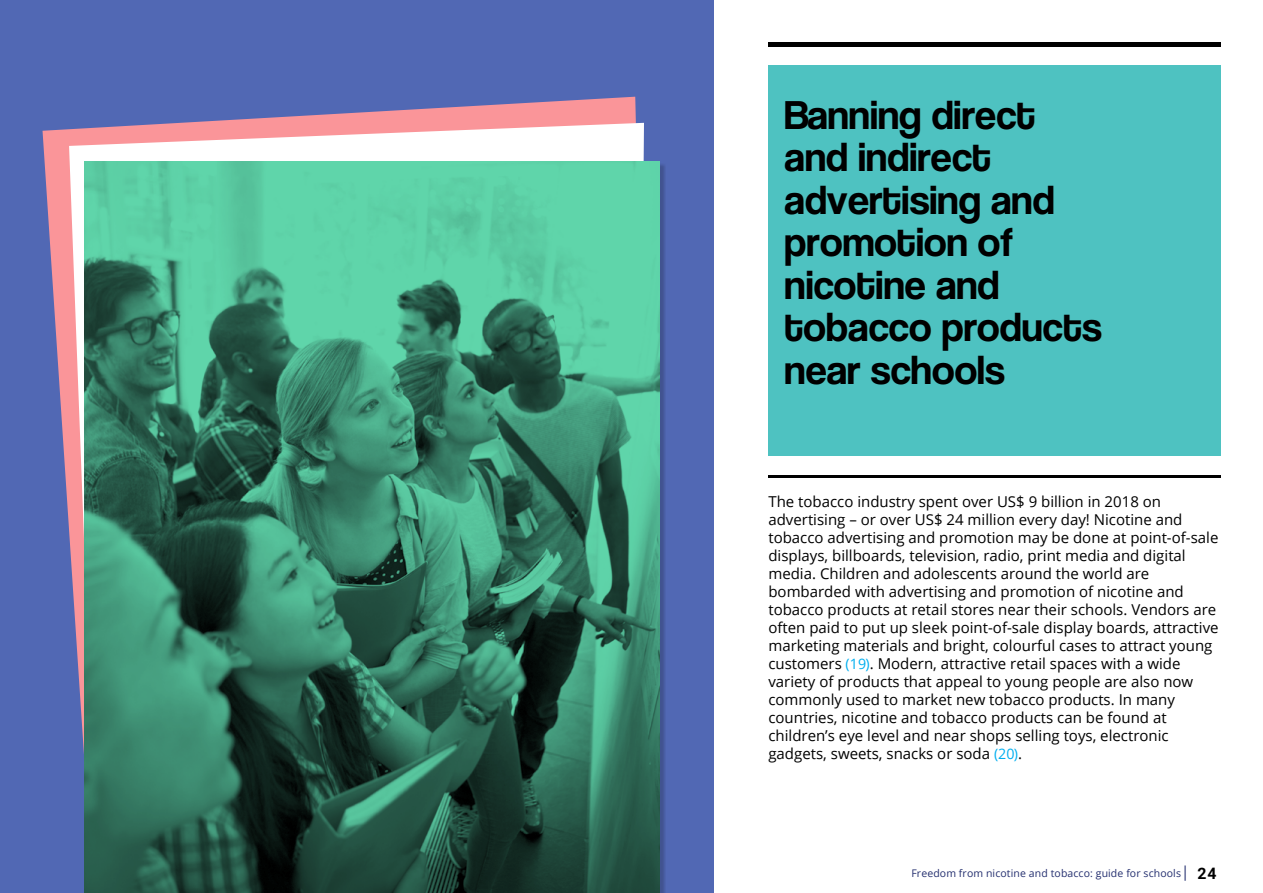
<style>
.page{position:relative;width:1263px;height:893px;background:#fff}
.page>*{position:absolute;margin:0;border:0;box-sizing:border-box;transform-origin:0 0}
.t1{font:42px/42.5px "Coolvetica Rg";color:#000}
.t2{font:15px/18px "Open Sans";color:#000}
.t3{font:10.5px "Open Sans";letter-spacing:.01em;color:#242f6f}
.s1{font-size:14.25px;color:#00aeef}
.s2{font-size:15px}
.s3{font-family:"Roboto";font-weight:700;font-size:15.75px;color:#000}
</style>
<div class="page">
<div style="left:0;top:0;width:713px;height:893px;background:#5168b4"></div>
<svg style="left:43px;top:97px;width:609px;height:431px"></svg>
<svg style="left:69px;top:123px;width:575px;height:631px;background:#efd0d5"></svg>
<svg style="left:84px;top:162px;width:575px;height:731px;background:#398369"></svg>
<div style="left:768px;top:66px;width:452px;height:390px;background:#4ec2c1"></div>
<hr style="left:768px;top:43px;width:452px;height:4px;background:#000">
<hr style="left:768px;top:475px;width:452px;height:2px;background:#000">
<h1 class="t1" style="left:784px;top:93px;width:319px">Banning direct and indirect advertising and promotion of nicotine and tobacco products near schools</h1>
<p class="t2" style="left:768px;top:492px;width:452px">The tobacco industry spent over US$ 9 billion in 2018 on advertising – or over US$ 24 million every day! Nicotine and tobacco advertising and promotion may be done at point-of-sale displays, billboards, television, radio, print media and digital media. Children and adolescents around the world are bombarded with advertising and promotion of nicotine and tobacco products at retail stores near their schools. Vendors are often paid to put up sleek point-of-sale display boards, attractive marketing materials and bright, colourful cases to attract young customers <span class="s1">(19)</span>. Modern, attractive retail spaces with a wide variety of products that appeal to young people are also now commonly used to market new tobacco products. In many countries, nicotine and tobacco products can be found at children’s eye level and near shops selling toys, electronic gadgets, sweets, snacks or soda <span class="s1">(20)</span>.</p>
<p class="t3" style="left:911px;top:866px;width:307px">Freedom from nicotine and tobacco: guide for schools<span class="s2">|</span> <span class="s3">24</span></p>
</div>
